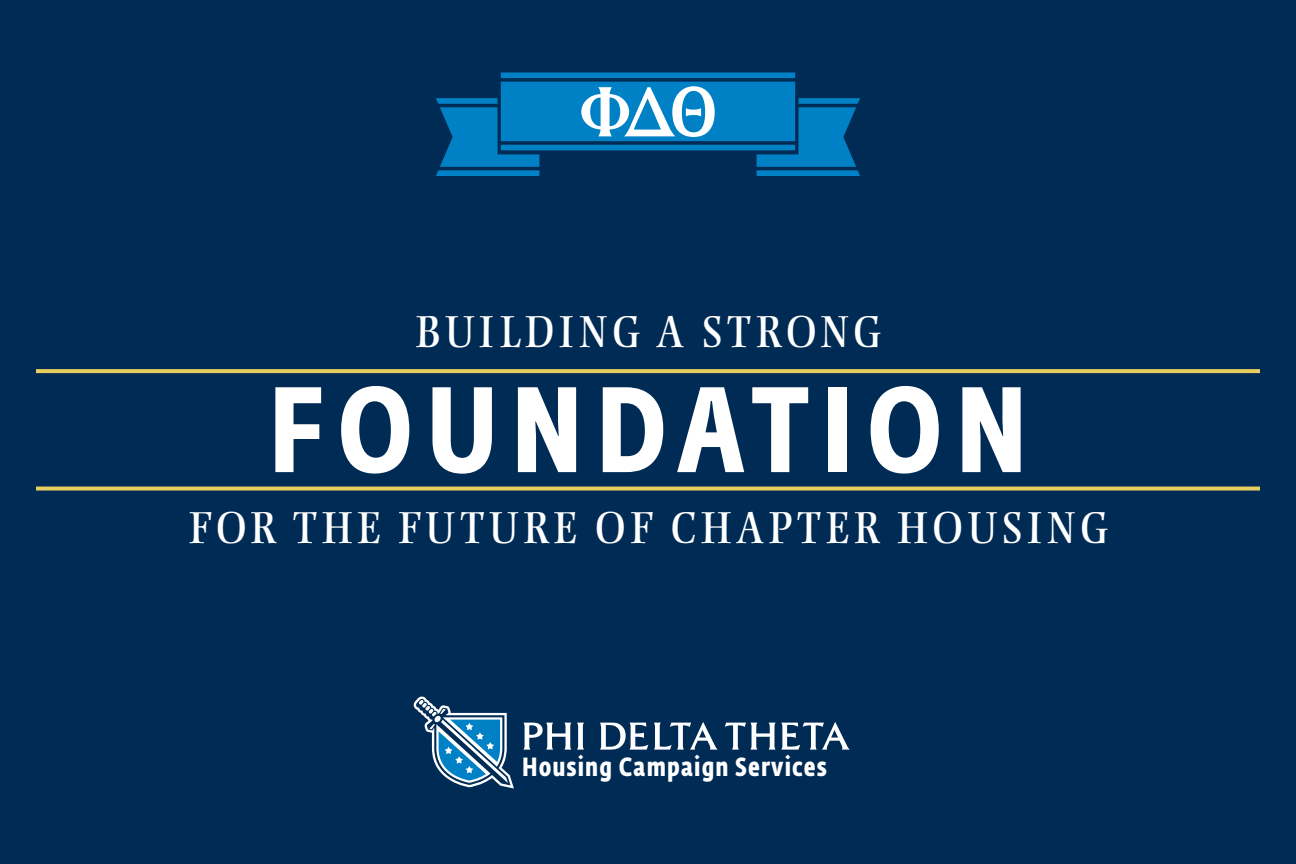
<style>
.page{position:relative;width:1296px;height:864px;background:#002b54}
.page>*{position:absolute;margin:0;border:0;box-sizing:border-box;transform-origin:0 0}
.t1{font:700 120px "Fedra Sans Cond Std";letter-spacing:.11em;color:#fff}
.t2{font:44px "Ellington";letter-spacing:.1em;color:#fff}
.t3{font:700 26px "Fedra Sans Cond Std";letter-spacing:.04em;color:#fff}
</style>
<div class="page">
<svg style="left:524px;top:723px;width:47px;height:27px"></svg>
<svg style="left:577px;top:723px;width:7px;height:27px"></svg>
<svg style="left:600px;top:723px;width:48px;height:27px"></svg>
<svg style="left:654px;top:722px;width:64px;height:28px"></svg>
<svg style="left:725px;top:723px;width:50px;height:27px"></svg>
<svg style="left:781px;top:722px;width:69px;height:28px"></svg>
<svg style="left:414px;top:697px;width:100px;height:92px"></svg>
<svg style="left:36px;top:369px;width:1224px;height:4px;fill:#e8ce60"></svg>
<svg style="left:36px;top:487px;width:1224px;height:4px;fill:#e8ce60"></svg>
<svg style="left:436px;top:73px;width:424px;height:103px"></svg>
<p class="t2" style="left:416px;top:307px;width:466px">BUILDING A STRONG</p>
<h1 class="t1" style="left:269px;top:357px;width:760px">FOUNDATION</h1>
<p class="t2" style="left:189px;top:504px;width:920px">FOR THE FUTURE OF CHAPTER HOUSING</p>
<p class="t3" style="left:522px;top:751px;width:306px">Housing Campaign Services</p>
</div>
